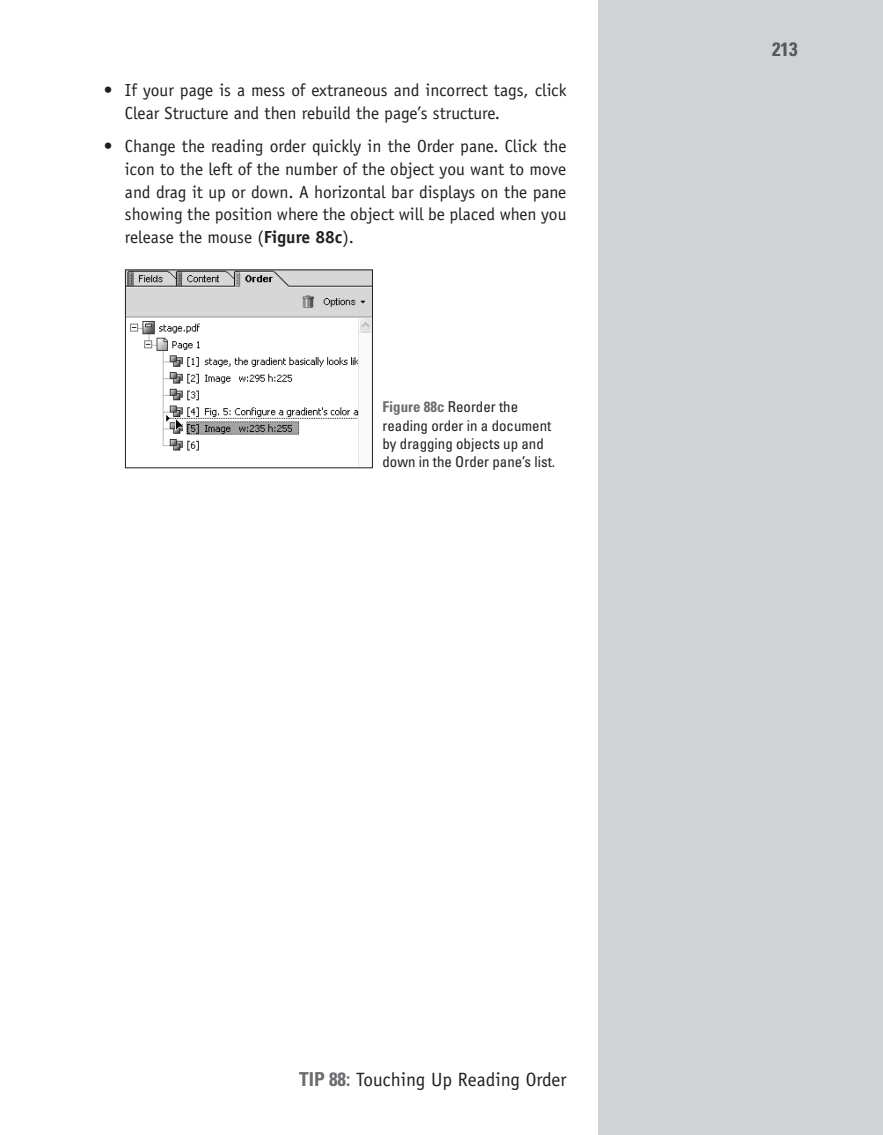
<style>
.page{position:relative;width:883px;height:1135px;background:#fff}
.page>*{position:absolute;margin:0;border:0;box-sizing:border-box;transform-origin:0 0}
.t1{font:19.25px "Officina Sans";color:#231f20}
.t2{font:700 condensed 19.25px "Univers";color:#57585a}
.t3{font:17.5px/22.8px "Officina Sans";color:#231f20}
.t4{font:condensed 14.88px/18.4px "Univers";color:#231f20}
.s1{font-weight:700}
.s2{font-weight:700;color:#6c6d70}
.s3{font-family:"Univers";font-weight:700;font-stretch:condensed;color:#6c6d70}
</style>
<div class="page">
<div style="left:597px;top:0;width:285px;height:1134px;background:#d1d2d4"></div>
<img style="left:127px;top:271px;width:243px;height:195px">
<p class="t3" style="left:125px;top:79px;width:442px;text-indent:-21px">• If your page is a mess of extraneous and incorrect tags, click<br>Clear Structure and then rebuild the page’s structure.</p>
<p class="t3" style="left:125px;top:135px;width:443px;text-align:justify;text-indent:-21px">• Change the reading order quickly in the Order pane. Click the icon to the left of the number of the object you want to move and drag it up or down. A horizontal bar displays on the pane showing the position where the object will be placed when you release the mouse (<span class="s1">Figure 88c</span>).</p>
<p class="t4" style="left:382px;top:397px;width:174px"><span class="s2">Figure 88c</span> Reorder the reading order in a document by dragging objects up and down in the Order pane’s list.</p>
<p class="t2" style="left:771px;top:38px;width:27px">213</p>
<p class="t1" style="left:299px;top:1067px;width:269px"><span class="s3">TIP 88:</span> Touching Up Reading Order</p>
</div>
